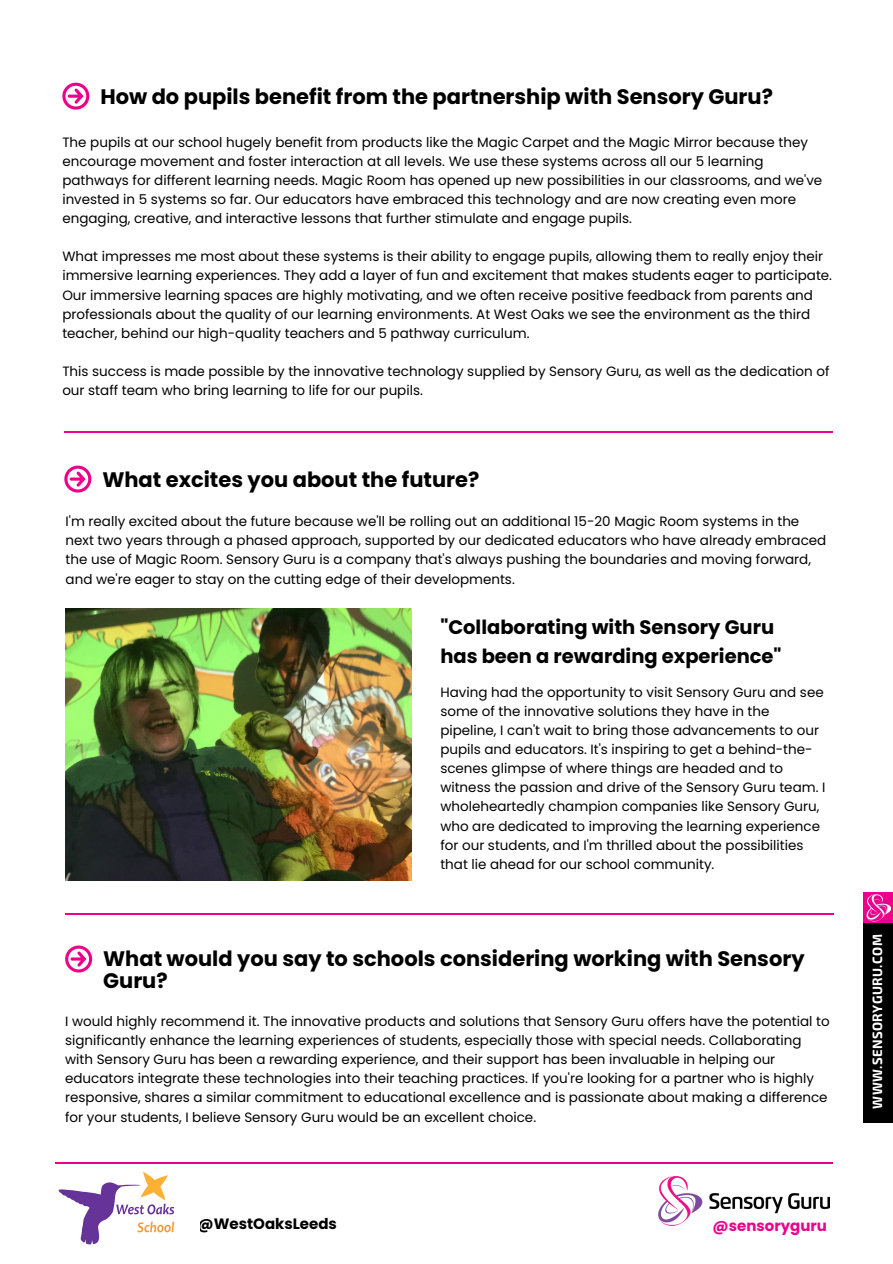
<style>
.page{position:relative;width:893px;height:1264px;background:#fff}
.page>*{position:absolute;margin:0;border:0;box-sizing:border-box;transform-origin:0 0}
.t1{font:700 21px/21.3px "Poppins";color:#000}
.t2{font:700 19.5px/29.2px "Poppins";color:#000}
.t3{font:700 15px "Poppins";color:#000}
.t4{font:700 15px "Poppins";color:#ec008b}
.t5{font:13.5px/19px "Poppins";color:#000}
.t6{font:700 13.2px "Exo 2";letter-spacing:.03em;color:#fff}
</style>
<div class="page">
<svg style="left:62px;top:83px;width:27px;height:27px"></svg>
<svg style="left:64px;top:465px;width:27px;height:27px"></svg>
<hr style="left:65px;top:431px;width:767px;height:1px;background:#ec008b">
<img style="left:65px;top:608px;width:346px;height:272px">
<div style="left:863px;top:923px;width:29px;height:199px;background:#000"></div>
<img style="left:863px;top:892px;width:29px;height:31px">
<img style="left:658px;top:1176px;width:171px;height:49px">
<hr style="left:55px;top:1162px;width:777px;height:1px;background:#ec008b">
<img style="left:58px;top:1171px;width:117px;height:74px">
<svg style="left:65px;top:945px;width:27px;height:27px"></svg>
<hr style="left:65px;top:913px;width:768px;height:1px;background:#ec008b">
<h1 class="t1" style="left:100px;top:86px;width:674px">How do pupils benefit from the partnership with Sensory Guru?</h1>
<p class="t5" style="left:62px;top:132px;width:761px">The pupils at our school hugely benefit from products like the Magic Carpet and the Magic Mirror because they encourage movement and foster interaction at all levels. We use these systems across all our 5 learning pathways for different learning needs. Magic Room has opened up new possibilities in our classrooms, and we've invested in 5 systems so far. Our educators have embraced this technology and are now creating even more engaging, creative, and interactive lessons that further stimulate and engage pupils.</p>
<p class="t5" style="left:62px;top:247px;width:771px">What impresses me most about these systems is their ability to engage pupils, allowing them to really enjoy their immersive learning experiences. They add a layer of fun and excitement that makes students eager to participate.<br>Our immersive learning spaces are highly motivating, and we often receive positive feedback from parents and professionals about the quality of our learning environments. At West Oaks we see the environment as the third teacher, behind our high-quality teachers and 5 pathway curriculum.</p>
<p class="t5" style="left:62px;top:362px;width:768px">This success is made possible by the innovative technology supplied by Sensory Guru, as well as the dedication of our staff team who bring learning to life for our pupils.</p>
<h1 class="t1" style="left:102px;top:468px;width:378px">What excites you about the future?</h1>
<p class="t5" style="left:66px;top:512px;width:762px">I'm really excited about the future because we'll be rolling out an additional 15-20 Magic Room systems in the next two years through a phased approach, supported by our dedicated educators who have already embraced the use of Magic Room. Sensory Guru is a company that's always pushing the boundaries and moving forward, and we're eager to stay on the cutting edge of their developments.</p>
<h2 class="t2" style="left:440px;top:612px;width:343px">"Collaborating with Sensory Guru has been a rewarding experience"</h2>
<p class="t5" style="left:440px;top:682px;width:386px">Having had the opportunity to visit Sensory Guru and see some of the innovative solutions they have in the pipeline, I can't wait to bring those advancements to our pupils and educators. It's inspiring to get a behind-the&shy;scenes glimpse of where things are headed and to witness the passion and drive of the Sensory Guru team. I wholeheartedly champion companies like Sensory Guru, who are dedicated to improving the learning experience for our students, and I'm thrilled about the possibilities that lie ahead for our school community.</p>
<h1 class="t1" style="left:103px;top:948px;width:702px">What would you say to schools considering working with Sensory<br>Guru?</h1>
<p class="t5" style="left:65px;top:1011px;width:766px">I would highly recommend it. The innovative products and solutions that Sensory Guru offers have the potential to significantly enhance the learning experiences of students, especially those with special needs. Collaborating with Sensory Guru has been a rewarding experience, and their support has been invaluable in helping our educators integrate these technologies into their teaching practices. If you're looking for a partner who is highly responsive, shares a similar commitment to educational excellence and is passionate about making a difference for your students, I believe Sensory Guru would be an excellent choice.</p>
<p class="t3" style="left:197px;top:1212px;width:141px">@WestOaksLeeds</p>
<p class="t4" style="left:712px;top:1215px;width:116px">@sensoryguru</p>
<p class="t6" style="left:868px;top:1108px;width:176px;rotate:-90deg">WWW.SENSORYGURU.COM</p>
</div>
